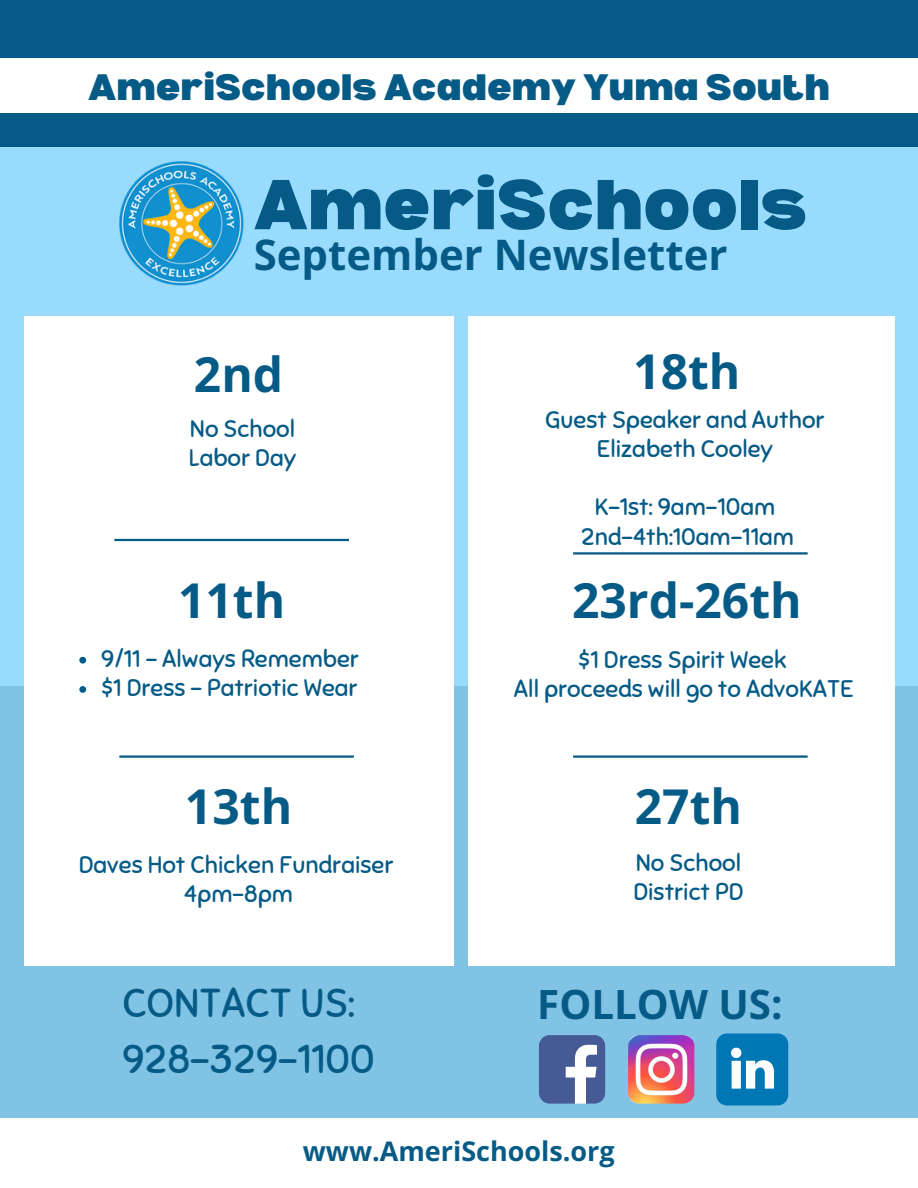
<style>
.page{position:relative;width:918px;height:1188px;background:#81c3e5}
.page>*{position:absolute;margin:0;border:0;box-sizing:border-box;transform-origin:0 0}
.t1{font:900 69px "Bernoru";color:#065b86}
.t2{font:700 48px "Open Sans";color:#065b86}
.t3{font:700 42px "Open Sans";color:#065b86}
.t4{font:40.2px/56.2px "Sniglet";color:#065b86}
.t5{font:700 40.2px "Open Sans";color:#065b86}
.t6{font:900 36px "Bernoru";color:#065b86}
.t7{font:700 27px "Open Sans";color:#065b86}
.t8{font:24px/29.2px "Sniglet";color:#065b86;text-align:center}
</style>
<div class="page">
<div style="left:0;top:113px;width:918px;height:34px;background:#065b86"></div>
<div style="left:0;top:0;width:918px;height:59px;background:#065b86"></div>
<div style="left:0;top:59px;width:918px;height:54px;background:#fff"></div>
<div style="left:0;top:1118px;width:918px;height:70px;background:#fff"></div>
<div style="left:0;top:147px;width:918px;height:539px;background:#99dbfd"></div>
<img style="left:119px;top:162px;width:124px;height:124px">
<img style="left:628px;top:1035px;width:67px;height:69px">
<svg style="left:539px;top:1035px;width:67px;height:69px;background:#6d7fae"></svg>
<svg style="left:716px;top:1033px;width:72px;height:72px;background:#3090c3"></svg>
<div style="left:468px;top:316px;width:427px;height:650px;background:#fff"></div>
<div style="left:24px;top:316px;width:429px;height:650px;background:#fff"></div>
<hr style="left:114px;top:539px;width:235px;height:2px;background:#065b86">
<hr style="left:573px;top:552px;width:235px;height:3px;background:#065b86">
<svg style="left:79px;top:657px;width:7px;height:7px"></svg>
<svg style="left:79px;top:686px;width:7px;height:7px"></svg>
<hr style="left:119px;top:755px;width:235px;height:3px;background:#065b86">
<hr style="left:573px;top:755px;width:235px;height:3px;background:#065b86">
<p class="t6" style="left:88px;top:67px;width:743px">AmeriSchools Academy Yuma South</p>
<p class="t1" style="left:254px;top:165px;width:555px">AmeriSchools</p>
<h1 class="t3" style="left:254px;top:226px;width:475px">September Newsletter</h1>
<p class="t2" style="left:194px;top:341px;width:91px">2nd</p>
<h2 class="t8" style="left:190px;top:414px;width:107px">No School</h2>
<p class="t8" style="left:189px;top:444px;width:109px">Labor Day</p>
<p class="t2" style="left:178px;top:566px;width:109px">11th</p>
<h2 class="t8" style="left:101px;top:644px;width:259px">9/11 - Always Remember</h2>
<p class="t8" style="left:101px;top:674px;width:258px">$1 Dress - Patriotic Wear</p>
<p class="t2" style="left:185px;top:773px;width:109px">13th</p>
<h4 class="t8" style="left:79px;top:851px;width:316px">Daves Hot Chicken Fundraiser</h4>
<h3 class="t8" style="left:184px;top:880px;width:110px">4pm-8pm</h3>
<p class="t2" style="left:633px;top:338px;width:109px">18th</p>
<p class="t8" style="left:545px;top:405px;width:281px">Guest Speaker and Author<br>Elizabeth Cooley</p>
<h2 class="t8" style="left:595px;top:493px;width:182px">K-1st: 9am-10am</h2>
<p class="t8" style="left:581px;top:522px;width:214px">2nd-4th:10am-11am</p>
<h2 class="t2" style="left:572px;top:567px;width:231px">23rd-26th</h2>
<p class="t8" style="left:578px;top:646px;width:210px">$1 Dress Spirit Week</p>
<p class="t8" style="left:514px;top:675px;width:341px">All proceeds will go to AdvoKATE</p>
<p class="t2" style="left:635px;top:773px;width:109px">27th</p>
<p class="t8" style="left:636px;top:848px;width:107px">No School</p>
<p class="t8" style="left:633px;top:877px;width:112px">District PD</p>
<h2 class="t4" style="left:122px;top:975px;width:254px">CONTACT US:<br>928-329-1100</h2>
<p class="t5" style="left:537px;top:976px;width:247px">FOLLOW US:</p>
<h5 class="t7" style="left:303px;top:1133px;width:313px">www.AmeriSchools.org</h5>
</div>
